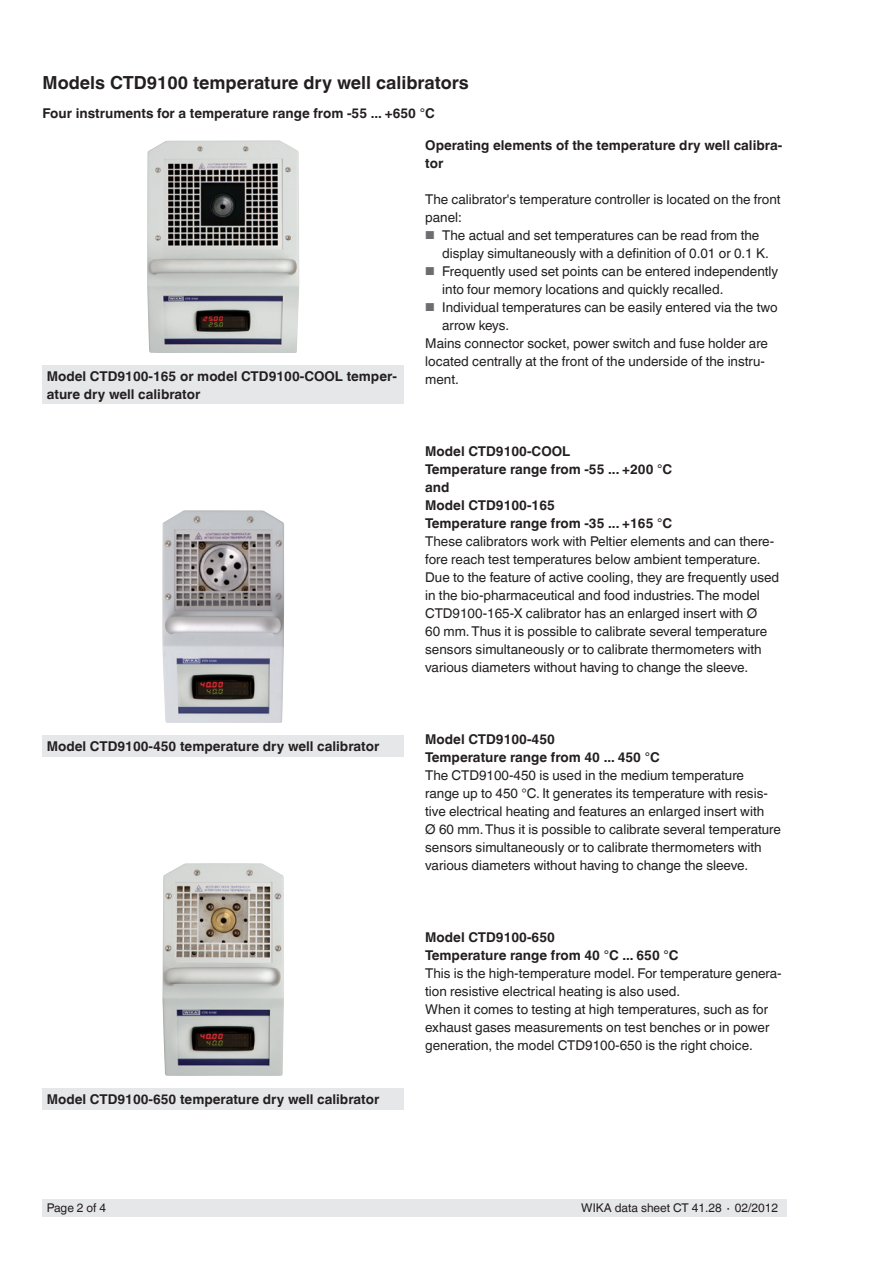
<style>
.page{position:relative;width:893px;height:1263px;background:#fff}
.page>*{position:absolute;margin:0;border:0;box-sizing:border-box;transform-origin:0 0}
.t1{font:700 18px "Helvetica World";color:#231f20}
.t2{font:13.5px/18px "Helvetica World";color:#231f20}
.t3{font:700 13.5px/18px "Helvetica World";color:#231f20}
.t4{font:12px "Helvetica World";color:#231f20}
.s1{font-size:11.55px;color:#6c6d70}
</style>
<div class="page">
<div style="left:43px;top:1199px;width:744px;height:17px;background:#e6e7e9"></div>
<img style="left:162px;top:863px;width:122px;height:213px">
<img style="left:162px;top:510px;width:122px;height:213px">
<img style="left:147px;top:140px;width:152px;height:213px">
<div style="left:43px;top:366px;width:361px;height:38px;background:#e6e7e9"></div>
<div style="left:43px;top:1089px;width:361px;height:21px;background:#e6e7e9"></div>
<div style="left:43px;top:736px;width:361px;height:21px;background:#e6e7e9"></div>
<h1 class="t1" style="left:43px;top:73px;width:428px">Models CTD9100 temperature dry well calibrators</h1>
<p class="t3" style="left:43px;top:104px;width:394px">Four instruments for a temperature range from -55 ... +650 °C</p>
<p class="t3" style="left:425px;top:136px;width:358px">Operating elements of the temperature dry well calibra&shy;tor</p>
<p class="t2" style="left:425px;top:190px;width:357px">The calibrator's temperature controller is located on the front panel:</p>
<p class="t2" style="left:442px;top:226px;width:328px;text-indent:-17px"><span class="s1">■</span> The actual and set temperatures can be read from the display simultaneously with a definition of 0.01 or 0.1 K.</p>
<p class="t2" style="left:442px;top:262px;width:337px;text-indent:-17px"><span class="s1">■</span> Frequently used set points can be entered independently into four memory locations and quickly recalled.</p>
<p class="t2" style="left:425px;top:298px;width:354px"><span class="s1">■</span> Individual temperatures can be easily entered via the two</p>
<p class="t2" style="left:442px;top:316px;width:68px">arrow keys.</p>
<p class="t2" style="left:425px;top:334px;width:344px">Mains connector socket, power switch and fuse holder are</p>
<p class="t2" style="left:425px;top:352px;width:341px">located centrally at the front of the underside of the instru-</p>
<p class="t2" style="left:425px;top:370px;width:35px">ment.</p>
<p class="t3" style="left:47px;top:367px;width:352px">Model CTD9100-165 or model CTD9100-COOL temper&shy;ature dry well calibrator</p>
<p class="t3" style="left:47px;top:737px;width:334px">Model CTD9100-450 temperature dry well calibrator</p>
<p class="t3" style="left:47px;top:1090px;width:334px">Model CTD9100-650 temperature dry well calibrator</p>
<p class="t3" style="left:425px;top:442px;width:249px">Model CTD9100-COOL<br>Temperature range from -55 ... +200 °C and<br>Model CTD9100-165<br>Temperature range from -35 ... +165 °C</p>
<p class="t2" style="left:425px;top:532px;width:356px">These calibrators work with Peltier elements and can there&shy;fore reach test temperatures below ambient temperature.<br>Due to the feature of active cooling, they are frequently used in the bio-pharmaceutical and food industries. The model CTD9100-165-X calibrator has an enlarged insert with Ø<br>60 mm. Thus it is possible to calibrate several temperature sensors simultaneously or to calibrate thermometers with various diameters without having to change the sleeve.</p>
<p class="t3" style="left:425px;top:730px;width:236px">Model CTD9100-450<br>Temperature range from 40 ... 450 °C</p>
<p class="t2" style="left:425px;top:766px;width:357px">The CTD9100-450 is used in the medium temperature range up to 450 °C. It generates its temperature with resis&shy;tive electrical heating and features an enlarged insert with<br>Ø 60 mm. Thus it is possible to calibrate several temperature sensors simultaneously or to calibrate thermometers with various diameters without having to change the sleeve.</p>
<p class="t3" style="left:425px;top:928px;width:255px">Model CTD9100-650<br>Temperature range from 40 °C ... 650 °C</p>
<p class="t2" style="left:425px;top:964px;width:358px">This is the high-temperature model. For temperature genera&shy;tion resistive electrical heating is also used.<br>When it comes to testing at high temperatures, such as for exhaust gases measurements on test benches or in power generation, the model CTD9100-650 is the right choice.</p>
<p class="t4" style="left:47px;top:1201px;width:61px">Page 2 of 4</p>
<p class="t4" style="left:581px;top:1201px;width:198px">WIKA data sheet CT 41.28 ∙ 02/2012</p>
</div>
